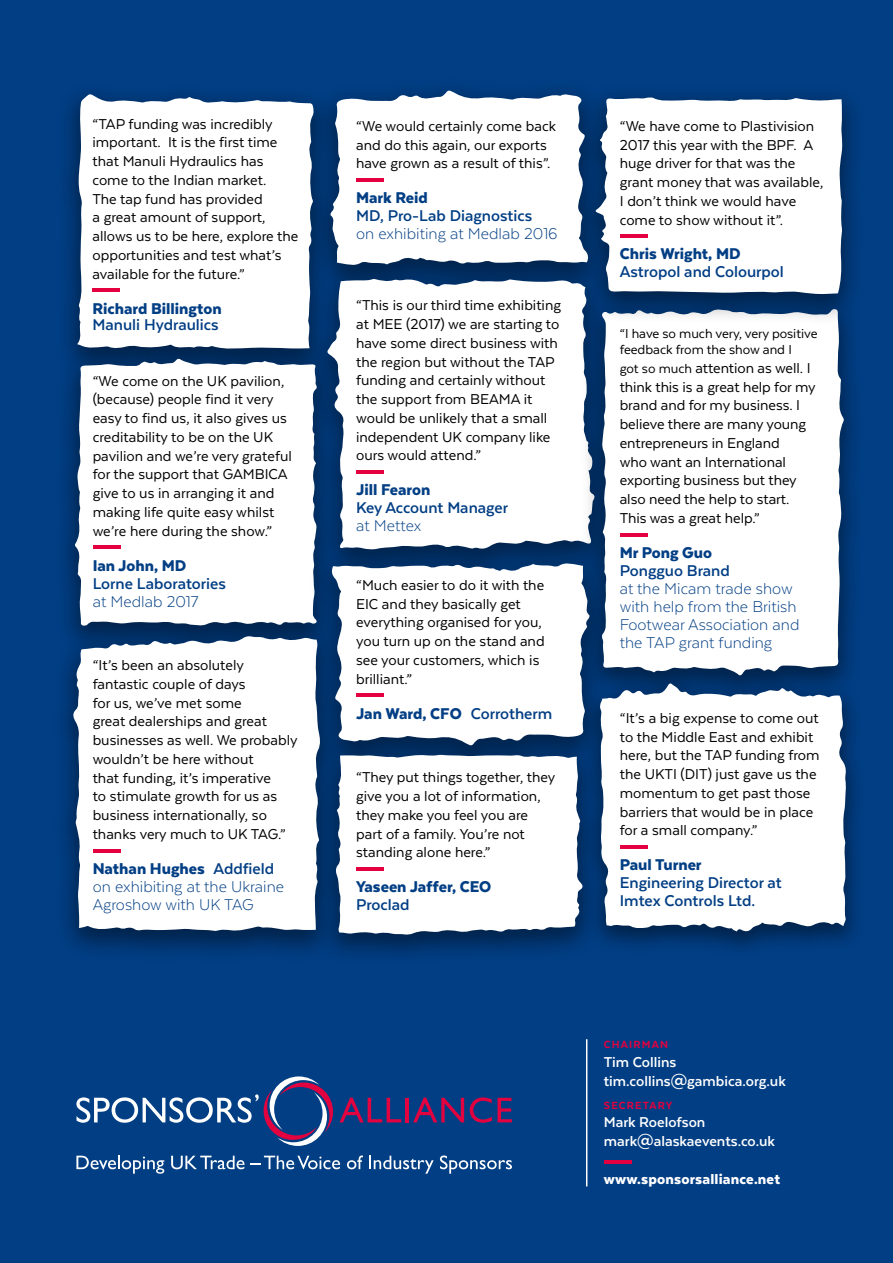
<style>
.page{position:relative;width:893px;height:1263px;background:#023e84}
.page>*{position:absolute;margin:0;border:0;box-sizing:border-box;transform-origin:0 0}
.t1{font:300 18px/18px "Texta";color:#023e84}
.t2{font:700 18px/18px "Texta";color:#023e84}
.t3{font:900 18px "Texta";color:#023e84}
.t4{font:16.5px/18.8px "Texta";color:#000}
.t5{font:700 16.5px/18.8px "Texta";color:#fff}
.t6{font:900 16.5px "Texta";letter-spacing:.01em;color:#fff}
.t7{font:15px/16.5px "Texta";letter-spacing:-.005em;color:#000}
.t8{font:800 12px "Texta";letter-spacing:.1em;color:#e40040}
.s1{font-weight:900}
.s2{font-weight:700}
.s3{font-size:15px}
</style>
<div class="page">
<div style="left:336px;top:90px;width:237px;height:174px;background:#fff"></div>
<div style="left:303px;top:264px;width:316px;height:319px;background:#002b5c"></div>
<div style="left:336px;top:278px;width:243px;height:270px;background:#fff"></div>
<div style="left:55px;top:81px;width:281px;height:299px;background:#000;opacity:.45"></div>
<div style="left:77px;top:93px;width:237px;height:252px;background:#fff"></div>
<svg style="left:340px;top:1097px;width:61px;height:25px"></svg>
<hr style="left:406px;top:1098px;width:3px;height:24px;background:#e20240">
<svg style="left:413px;top:1097px;width:51px;height:25px"></svg>
<svg style="left:470px;top:1097px;width:42px;height:26px"></svg>
<svg style="left:76px;top:1156px;width:88px;height:18px"></svg>
<svg style="left:171px;top:1156px;width:74px;height:13px"></svg>
<svg style="left:251px;top:1156px;width:89px;height:13px"></svg>
<svg style="left:347px;top:1155px;width:16px;height:14px"></svg>
<svg style="left:369px;top:1156px;width:65px;height:18px"></svg>
<svg style="left:440px;top:1155px;width:72px;height:19px"></svg>
<svg style="left:76px;top:1076px;width:257px;height:70px"></svg>
<hr style="left:586px;top:1039px;width:1px;height:147px;background:#fff">
<hr style="left:356px;top:178px;width:28px;height:4px;background:#e40040">
<hr style="left:92px;top:288px;width:28px;height:4px;background:#e40040">
<hr style="left:356px;top:470px;width:28px;height:4px;background:#e40040">
<div style="left:53px;top:345px;width:286px;height:312px;background:#000;opacity:.45"></div>
<div style="left:75px;top:358px;width:242px;height:264px;background:#fff"></div>
<div style="left:51px;top:622px;width:292px;height:340px;background:#000;opacity:.45"></div>
<div style="left:72px;top:636px;width:241px;height:295px;background:#fff"></div>
<hr style="left:93px;top:849px;width:27px;height:3px;background:#e40040">
<hr style="left:93px;top:545px;width:27px;height:4px;background:#e40040">
<div style="left:307px;top:548px;width:307px;height:231px;background:#000;opacity:.45"></div>
<svg style="left:331px;top:562px;width:249px;height:178px;background:#edf0f4"></svg>
<hr style="left:356px;top:693px;width:28px;height:4px;background:#e40040">
<div style="left:313px;top:740px;width:292px;height:226px;background:#000;opacity:.45"></div>
<div style="left:335px;top:754px;width:245px;height:181px;background:#fff"></div>
<hr style="left:356px;top:867px;width:28px;height:4px;background:#e40040">
<div style="left:579px;top:295px;width:287px;height:411px;background:#000;opacity:.45"></div>
<div style="left:601px;top:326px;width:243px;height:346px;background:#fff"></div>
<div style="left:573px;top:83px;width:292px;height:243px;background:#000;opacity:.45"></div>
<svg style="left:595px;top:97px;width:248px;height:197px;background:#ecf0f4"></svg>
<div style="left:580px;top:672px;width:286px;height:287px;background:#000;opacity:.45"></div>
<svg style="left:599px;top:683px;width:248px;height:249px;background:#e6ebf0"></svg>
<hr style="left:620px;top:234px;width:27px;height:4px;background:#e40040">
<hr style="left:620px;top:845px;width:27px;height:4px;background:#e40040">
<hr style="left:620px;top:533px;width:27px;height:3px;background:#e40040">
<hr style="left:604px;top:1160px;width:27px;height:4px;background:#e40040">
<p class="t4" style="left:92px;top:114px;width:207px">“TAP funding was incredibly important. It is the first time that Manuli Hydraulics has come to the Indian market.<br>The tap fund has provided<br>a great amount of support, allows us to be here, explore the opportunities and test what’s available for the future.”</p>
<p class="t3" style="left:92px;top:299px;width:131px">Richard Billington</p>
<p class="t2" style="left:92px;top:315px;width:128px">Manuli Hydraulics</p>
<p class="t4" style="left:93px;top:371px;width:201px">“We come on the UK pavilion, (because) people find it very easy to find us, it also gives us creditability to be on the UK pavilion and we’re very grateful for the support that GAMBICA give to us in arranging it and making life quite easy whilst we’re here during the show.”</p>
<p class="t3" style="left:93px;top:556px;width:95px">Ian John, MD</p>
<p class="t2" style="left:93px;top:574px;width:135px">Lorne Laboratories</p>
<p class="t1" style="left:93px;top:592px;width:107px">at Medlab 2017</p>
<p class="t4" style="left:93px;top:656px;width:206px">“It’s been an absolutely fantastic couple of days<br>for us, we’ve met some<br>great dealerships and great businesses as well. We probably wouldn’t be here without<br>that funding, it’s imperative<br>to stimulate growth for us as business internationally, so thanks very much to UK TAG.”</p>
<p class="t1" style="left:93px;top:859px;width:193px"><span class="s1">Nathan Hughes</span> <span class="s2">Addfield </span>on exhibiting at the Ukraine<br>Agroshow with UK TAG</p>
<p class="t4" style="left:356px;top:116px;width:201px">“We would certainly come back and do this again, our exports have grown as a result of this”.</p>
<p class="t3" style="left:356px;top:188px;width:73px">Mark Reid</p>
<p class="t2" style="left:356px;top:207px;width:178px">MD, Pro-Lab Diagnostics</p>
<p class="t1" style="left:356px;top:225px;width:203px">on exhibiting at Medlab 2016</p>
<p class="t4" style="left:356px;top:296px;width:207px">“This is our third time exhibiting at MEE (2017) we are starting to have some direct business with the region but without the TAP funding and certainly without the support from BEAMA it would be unlikely that a small independent UK company like ours would attend.”</p>
<p class="t3" style="left:356px;top:480px;width:76px">Jill Fearon</p>
<p class="t2" style="left:356px;top:499px;width:154px">Key Account Manager</p>
<p class="t1" style="left:356px;top:517px;width:67px">at Mettex</p>
<p class="t4" style="left:356px;top:575px;width:190px">“Much easier to do it with the<br>EIC and they basically get everything organised for you, you turn up on the stand and see your customers, which is brilliant.”</p>
<p class="t3" style="left:356px;top:704px;width:198px">Jan Ward, CFO <span class="s2">Corrotherm</span></p>
<p class="t4" style="left:356px;top:768px;width:201px">“They put things together, they give you a lot of information, they make you feel you are part of a family. You’re not standing alone here.”</p>
<p class="t3" style="left:356px;top:877px;width:137px">Yaseen Jaffer, CEO</p>
<p class="t2" style="left:356px;top:896px;width:55px">Proclad</p>
<p class="t4" style="left:620px;top:116px;width:205px">“We have come to Plastivision<br>2017 this year with the BPF. A huge driver for that was the grant money that was available,<br>I don’t think we would have come to show without it”.</p>
<p class="t3" style="left:620px;top:245px;width:122px">Chris Wright, MD</p>
<p class="t2" style="left:620px;top:263px;width:166px">Astropol and Colourpol</p>
<p class="t7" style="left:620px;top:325px;width:199px">“I have so much very, very positive feedback from the show and I</p>
<p class="t4" style="left:620px;top:358px;width:197px"><span class="s3">got so much</span> attention as well. I think this is a great help for my brand and for my business. I believe there are many young entrepreneurs in England<br>who want an International exporting business but they also need the help to start.<br>This was a great help.”</p>
<p class="t3" style="left:620px;top:543px;width:94px">Mr Pong Guo</p>
<p class="t2" style="left:620px;top:561px;width:112px">Pongguo Brand</p>
<p class="t1" style="left:620px;top:579px;width:181px">at the Micam trade show with help from the British<br>Footwear Association and the TAP grant funding</p>
<p class="t4" style="left:620px;top:708px;width:201px">“It’s a big expense to come out to the Middle East and exhibit here, but the TAP funding from the UKTI (DIT) just gave us the momentum to get past those barriers that would be in place for a small company.”</p>
<p class="t3" style="left:620px;top:855px;width:83px">Paul Turner</p>
<p class="t2" style="left:620px;top:874px;width:164px">Engineering Director at<br>Imtex Controls Ltd.</p>
<p class="t8" style="left:604px;top:1038px;width:66px">CHAIRMAN</p>
<p class="t5" style="left:604px;top:1052px;width:184px">Tim Collins tim.collins@gambica.org.uk</p>
<p class="t8" style="left:604px;top:1099px;width:70px">SECRETARY</p>
<p class="t5" style="left:604px;top:1113px;width:173px">Mark Roelofson mark@alaskaevents.co.uk</p>
<p class="t6" style="left:604px;top:1170px;width:178px">www.sponsorsalliance.net</p>
</div>
